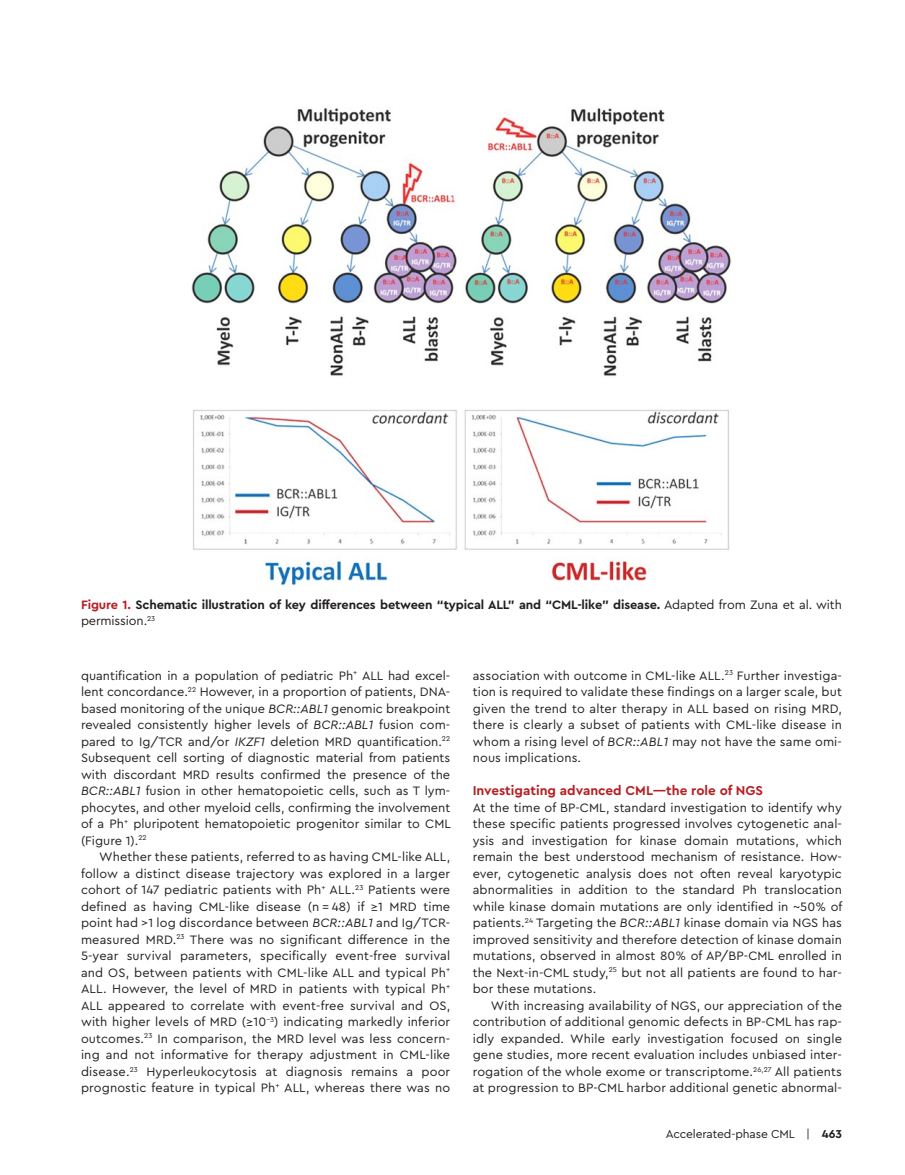
<style>
.page{position:relative;width:905px;height:1175px;background:#fff}
.page>*{position:absolute;margin:0;border:0;box-sizing:border-box;transform-origin:0 0}
.t1{font:700 13.5px "Cera Pro";color:#b62024}
.t2{font:12.75px/16.5px "Cera Pro";letter-spacing:.005em;color:#231f20;text-align:justify}
.t3{font:700 12.75px/16.5px "Cera Pro";letter-spacing:-.01em;color:#231f20}
.t4{font:12px "Cera Pro";letter-spacing:-.01em;color:#231f20}
.s1{color:#b62024}
.s2{font-weight:400}
.s3{font-style:italic}
.s4{font-weight:700}
</style>
<div class="page">
<img style="left:191px;top:107px;width:540px;height:478px">
<p class="t3" style="left:81px;top:596px;width:762px"><span class="s1">Figure 1.</span> Schematic illustration of key differences between “typical ALL” and “CML-like” disease. <span class="s2">Adapted from Zuna et al. with permission.</span><sup>23</sup></p>
<p class="t2" style="left:81px;top:666px;width:371px;text-align:left">quantification in a population of pediatric Ph<sup>+</sup> ALL had excel&shy;lent concordance.<sup>22</sup> However, in a proportion of patients, DNA&shy;based monitoring of the unique <span class="s3">BCR::ABL1</span> genomic breakpoint revealed consistently higher levels of <span class="s3">BCR::ABL1</span> fusion com&shy;pared to Ig/TCR and/or <span class="s3">IKZF1</span> deletion MRD quantification.<sup>22<br></sup>Subsequent cell sorting of diagnostic material from patients with discordant MRD results confirmed the presence of the <span class="s3">BCR::ABL1</span> fusion in other hematopoietic cells, such as T lym&shy;phocytes, and other myeloid cells, confirming the involvement of a Ph<sup>+</sup> pluripotent hematopoietic progenitor similar to CML (Figure 1).<sup>22</sup></p>
<p class="t2" style="left:81px;top:848px;width:371px;text-indent:18px">Whether these patients, referred to as having CML-like ALL, follow a distinct disease trajectory was explored in a larger cohort of 147 pediatric patients with Ph<sup>+</sup> ALL.<sup>23</sup> Patients were defined as having CML-like disease (n = 48) if ≥1 MRD time point had &gt;1 log discordance between <span class="s3">BCR::ABL1</span> and Ig/TCR&shy;measured MRD.<sup>23</sup> There was no signif-i-cant difference in the 5-year survival parameters, specif-i-cally event-free survival and OS, between patients with CML-like ALL and typical Ph<sup>+ </sup>ALL. However, the level of MRD in patients with typical Ph<sup>+ </sup>ALL appeared to correlate with event-free survival and OS, with higher levels of MRD (≥10<sup>–3</sup>) indicating markedly inferior outcomes.<sup>23</sup> In comparison, the MRD level was less concern&shy;ing and not informative for therapy adjustment in CML-like disease.<sup>23</sup> Hyperleukocytosis at diagnosis remains a poor prognostic feature in typical Ph<sup>+</sup> ALL, whereas there was no</p>
<p class="t2" style="left:472px;top:666px;width:371px">association with outcome in CML-like ALL.<sup>23</sup> Further investiga&shy;tion is required to validate these findings on a larger scale, but given the trend to alter therapy in ALL based on rising MRD, there is clearly a subset of patients with CML-like disease in whom a rising level of <span class="s3">BCR::ABL1</span> may not have the same omi&shy;nous implications.</p>
<p class="t1" style="left:472px;top:781px;width:292px">Investigating advanced CML—the role of NGS</p>
<p class="t2" style="left:472px;top:798px;width:371px;text-align:left">At the time of BP-CML, standard investigation to identify why these specific patients progressed involves cytogenetic anal&shy;ysis and investigation for kinase domain mutations, which remain the best understood mechanism of resistance. How&shy;ever, cytogenetic analysis does not often reveal karyotypic abnormalities in addition to the standard Ph translocation while kinase domain mutations are only identified in ~50% of patients.<sup>24</sup> Targeting the <span class="s3">BCR::ABL1</span> kinase domain via NGS has improved sensitivity and therefore detection of kinase domain mutations, observed in almost 80% of AP/BP-CML enrolled in the Next-in-CML study,<sup>25</sup> but not all patients are found to har&shy;bor these mutations.</p>
<p class="t2" style="left:473px;top:996px;width:371px;text-indent:18px">With increasing availability of NGS, our appreciation of the contribution of additional genomic defects in BP-CML has rap&shy;idly expanded. While early investigation focused on single gene studies, more recent evaluation includes unbiased inter&shy;rogation of the whole exome or transcriptome.<sup>26,27</sup> All patients at progression to BP-CML harbor additional genetic abnormal-</p>
<p class="t4" style="left:665px;top:1126px;width:178px">Accelerated-phase CML | <span class="s4">463</span></p>
</div>
